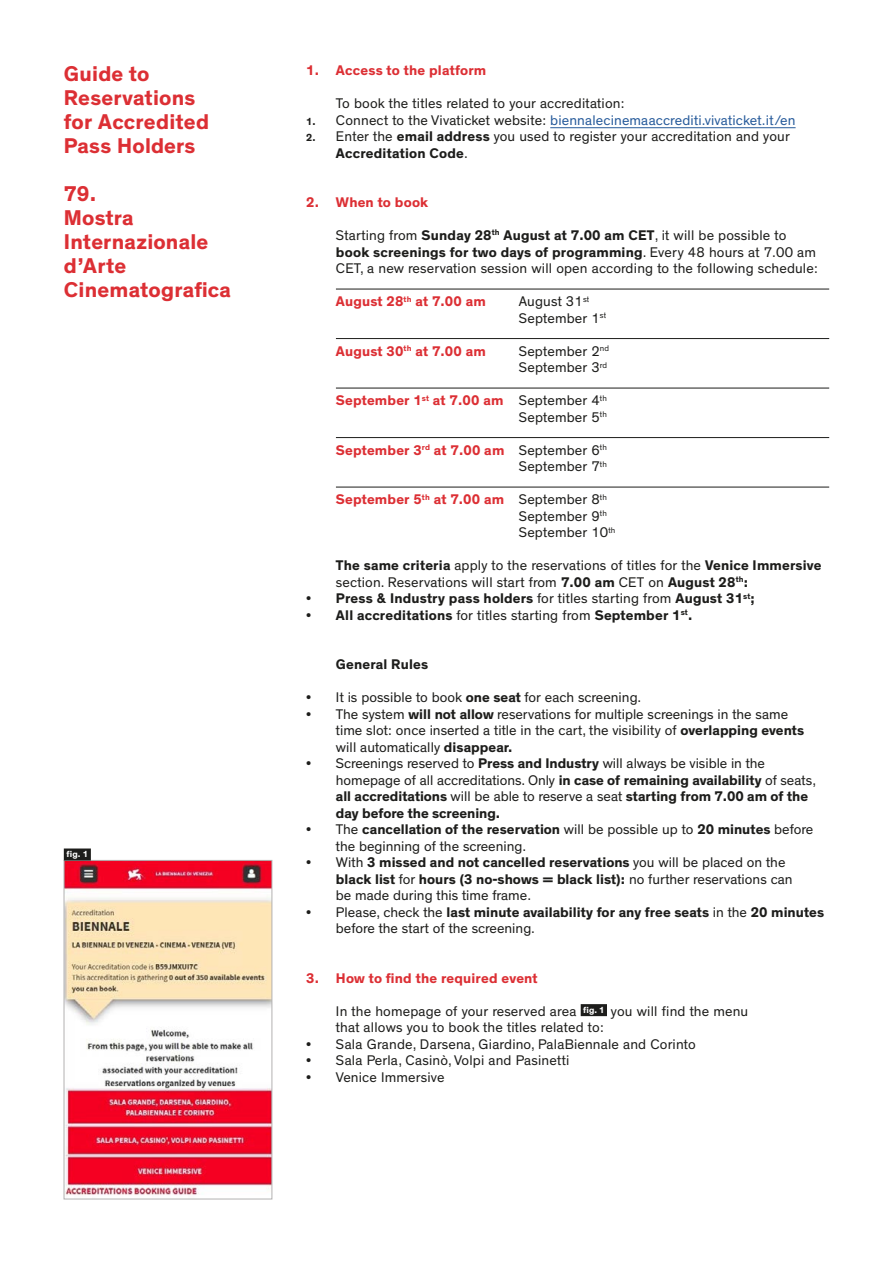
<style>
.page{position:relative;width:893px;height:1263px;background:#fff}
.page>*{position:absolute;margin:0;border:0;box-sizing:border-box;transform-origin:0 0}
.t1{font:700 21.75px/24px "Theinhardt";letter-spacing:.01em;color:#dc2f34}
.t2{font:14.25px/16.5px "Theinhardt";letter-spacing:.01em;color:#1d1d1b}
.t3{font:700 14.25px "Theinhardt";letter-spacing:.01em;color:#1d1d1b}
.t4{font:700 14.25px "Theinhardt";letter-spacing:.01em;color:#dc2f34}
.t5{font:14.25px "Theinhardt";letter-spacing:.01em;color:#275b9b}
.t6{font:700 9px "Theinhardt";color:#fff}
.s1{font-weight:700;font-size:10.5px;color:#1d1d1b}
.s2{color:#1d1d1b}
.s3{font-weight:700;font-size:10.5px}
.s4{font-weight:700}
.s5{font-weight:700;color:#dc2f34}
.s6{font-weight:400}
</style>
<div class="page">
<hr style="left:550px;top:127px;width:246px;height:1px;background:#275b9b">
<hr style="left:336px;top:289px;width:493px;height:1px;background:#1d1d1b">
<hr style="left:336px;top:338px;width:493px;height:1px;background:#1d1d1b">
<hr style="left:336px;top:388px;width:493px;height:1px;background:#1d1d1b">
<hr style="left:336px;top:437px;width:493px;height:1px;background:#1d1d1b">
<hr style="left:336px;top:487px;width:493px;height:1px;background:#1d1d1b">
<div style="left:581px;top:1004px;width:26px;height:12px;background:#1d1d1b"></div>
<img style="left:66px;top:862px;width:204px;height:333px">
<div style="left:64px;top:860px;width:208px;height:339px;border:1px solid #b3b2b2"></div>
<div style="left:64px;top:848px;width:27px;height:12px;background:#1d1d1b"></div>
<h1 class="t1" style="left:64px;top:62px;width:147px">Guide to<br>Reservations for Accredited<br>Pass Holders</h1>
<h1 class="t1" style="left:64px;top:182px;width:169px">79.<br>Mostra<br>Internazionale d’Arte<br>Cinematografica</h1>
<p class="t6" style="left:67px;top:848px;width:23px">fig. 1</p>
<p class="t4" style="left:306px;top:62px;width:182px">1. Access to the platform</p>
<p class="t2" style="left:336px;top:96px;width:290px">To book the titles related to your accreditation:</p>
<p class="t5" style="left:306px;top:112px;width:491px"><span class="s1">1.</span> <span class="s2">Connect to the Vivaticket website:</span> biennalecinemaaccrediti.vivaticket.it/en</p>
<p class="t2" style="left:336px;top:129px;width:455px;text-indent:-30px"><span class="s3">2.</span> Enter the <span class="s4">email address</span> you used to register your accreditation and your<br><span class="s4">Accreditation Code</span>.</p>
<p class="t4" style="left:306px;top:194px;width:124px">2. When to book</p>
<p class="t2" style="left:336px;top:228px;width:483px">Starting from <span class="s4">Sunday 28</span><sup>th</sup> <span class="s4">August at 7.00 am CET</span>, it will be possible to <span class="s4">book screenings for two days of programming</span>. Every 48 hours at 7.00 am<br>CET, a new reservation session will open according to the following schedule:</p>
<p class="t4" style="left:336px;top:293px;width:151px">August 28<sup>th</sup> at 7.00 am</p>
<p class="t2" style="left:519px;top:294px;width:89px">August 31<sup>st<br></sup>September 1<sup>st</sup></p>
<p class="t4" style="left:336px;top:342px;width:151px">August 30<sup>th</sup> at 7.00 am</p>
<p class="t2" style="left:519px;top:343px;width:92px">September 2<sup>nd<br></sup>September 3<sup>rd</sup></p>
<p class="t2" style="left:336px;top:393px;width:272px;text-align:right"><span class="s5">September 1</span><sup>st</sup> <span class="s5">at 7.00 am</span> September 4<sup>th<br></sup>September 5<sup>th</sup></p>
<p class="t2" style="left:336px;top:442px;width:272px;text-align:right"><span class="s5">September 3</span><sup>rd</sup> <span class="s5">at 7.00 am</span> September 6<sup>th<br></sup>September 7<sup>th</sup></p>
<p class="t2" style="left:519px;top:492px;width:98px;text-indent:-183px"><span class="s5">September 5</span><sup>th</sup> <span class="s5">at 7.00 am</span> September 8<sup>th<br></sup>September 9<sup>th<br></sup>September 10<sup>th</sup></p>
<p class="t2" style="left:336px;top:558px;width:487px"><span class="s4">The same criteria</span> apply to the reservations of titles for the <span class="s4">Venice Immersive </span>section. Reservations will start from <span class="s4">7.00 am</span> CET on <span class="s4">August 28</span><sup>th</sup><span class="s4">:</span></p>
<p class="t3" style="left:306px;top:590px;width:450px"><span class="s6">•</span> Press &amp; Industry pass holders <span class="s6">for titles starting from</span> August 31<sup>st</sup>;</p>
<p class="t3" style="left:306px;top:606px;width:388px"><span class="s6">•</span> All accreditations <span class="s6">for titles starting from</span> September 1<sup>st</sup>.</p>
<p class="t3" style="left:336px;top:656px;width:94px">General Rules</p>
<p class="t2" style="left:306px;top:690px;width:337px">• It is possible to book <span class="s4">one seat</span> for each screening.</p>
<p class="t2" style="left:336px;top:706px;width:470px;text-indent:-30px">• The system <span class="s4">will not allow</span> reservations for multiple screenings in the same time slot: once inserted a title in the cart, the visibility of <span class="s4">overlapping events </span>will automatically <span class="s4">disappear.</span></p>
<p class="t2" style="left:336px;top:756px;width:482px;text-indent:-30px">• Screenings reserved to <span class="s4">Press and Industry</span> will always be visible in the homepage of all accreditations. Only <span class="s4">in case of remaining availability</span> of seats, <span class="s4">all accreditations</span> will be able to reserve a seat <span class="s4">starting from 7.00 am of the day before the screening.</span></p>
<p class="t2" style="left:336px;top:822px;width:479px;text-indent:-30px">• The <span class="s4">cancellation of the reservation</span> will be possible up to <span class="s4">20 minutes</span> before the beginning of the screening.</p>
<p class="t2" style="left:336px;top:855px;width:458px;text-indent:-30px">• With <span class="s4">3 missed and not cancelled reservations</span> you will be placed on the <span class="s4">black list</span> for <span class="s4">hours (3 no-shows = black list):</span> no further reservations can be made during this time frame.</p>
<p class="t2" style="left:336px;top:904px;width:490px;text-indent:-30px">• Please, check the <span class="s4">last minute availability for any free seats</span> in the <span class="s4">20 minutes </span>before the start of the screening.</p>
<p class="t4" style="left:306px;top:969px;width:233px">3. How to find the required event</p>
<p class="t2" style="left:336px;top:1003px;width:414px">In the homepage of your reserved area <sup>fig.</sup> <sup>1</sup> you will find the menu that allows you to book the titles related to:</p>
<p class="t2" style="left:306px;top:1036px;width:391px">• Sala Grande, Darsena, Giardino, PalaBiennale and Corinto</p>
<p class="t2" style="left:306px;top:1053px;width:265px">• Sala Perla, Casinò, Volpi and Pasinetti</p>
<p class="t2" style="left:306px;top:1069px;width:140px">• Venice Immersive</p>
</div>
